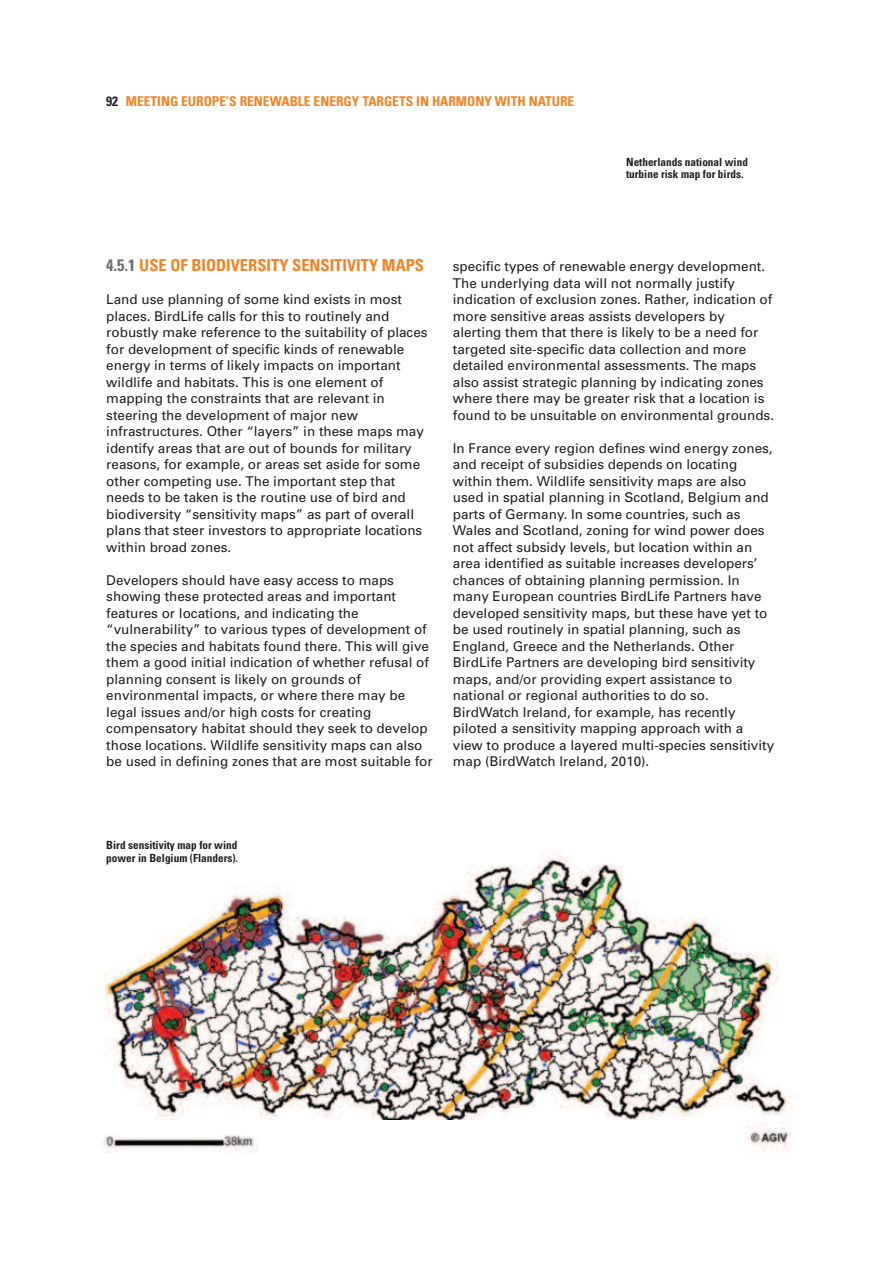
<style>
.page{position:relative;width:893px;height:1263px;background:#fff}
.page>*{position:absolute;margin:0;border:0;box-sizing:border-box;transform-origin:0 0}
.t1{font:700 condensed 16.5px "Univers";color:#f58220}
.t2{font:13.5px/16.5px "Univers";color:#231f20}
.t3{font:700 condensed 13.5px "Univers";color:#f58220}
.t4{font:700 condensed 11.25px/12.8px "Univers";color:#231f20}
.s1{color:#231f20}
.s2{color:#6c6d70}
</style>
<div class="page">
<img style="left:104px;top:852px;width:692px;height:268px">
<img style="left:103px;top:1120px;width:689px;height:32px">
<p class="t3" style="left:106px;top:97px;width:469px"><span class="s1">92</span> MEETING EUROPE’S RENEWABLE ENERGY TARGETS IN HARMONY WITH NATURE</p>
<p class="t4" style="left:626px;top:156px;width:123px">Netherlands national wind turbine risk map for birds.</p>
<p class="t1" style="left:106px;top:259px;width:319px"><span class="s2">4.5.1</span> USE OF BIODIVERSITY SENSITIVITY MAPS</p>
<p class="t2" style="left:106px;top:292px;width:323px">Land use planning of some kind exists in most places. BirdLife calls for this to routinely and robustly make reference to the suitability of places for development of specific kinds of renewable energy in terms of likely impacts on important wildlife and habitats. This is one element of mapping the constraints that are relevant in steering the development of major new infrastructures. Other “layers” in these maps may identify areas that are out of bounds for military reasons, for example, or areas set aside for some other competing use. The important step that needs to be taken is the routine use of bird and biodiversity “sensitivity maps” as part of overall plans that steer investors to appropriate locations within broad zones.</p>
<p class="t2" style="left:106px;top:573px;width:328px">Developers should have easy access to maps showing these protected areas and important features or locations, and indicating the “vulnerability” to various types of development of the species and habitats found there. This will give them a good initial indication of whether refusal of planning consent is likely on grounds of environmental impacts, or where there may be legal issues and/or high costs for creating compensatory habitat should they seek to develop those locations. Wildlife sensitivity maps can also be used in defining zones that are most suitable for</p>
<p class="t2" style="left:453px;top:259px;width:323px">specific types of renewable energy development.<br>The underlying data will not normally justify indication of exclusion zones. Rather, indication of more sensitive areas assists developers by alerting them that there is likely to be a need for targeted site-specific data collection and more detailed environmental assessments. The maps also assist strategic planning by indicating zones where there may be greater risk that a location is found to be unsuitable on environmental grounds.</p>
<p class="t2" style="left:453px;top:441px;width:323px">In France every region defines wind energy zones, and receipt of subsidies depends on locating within them. Wildlife sensitivity maps are also used in spatial planning in Scotland, Belgium and parts of Germany. In some countries, such as Wales and Scotland, zoning for wind power does not affect subsidy levels, but location within an area identified as suitable increases developers’ chances of obtaining planning permission. In many European countries BirdLife Partners have developed sensitivity maps, but these have yet to be used routinely in spatial planning, such as England, Greece and the Netherlands. Other BirdLife Partners are developing bird sensitivity maps, and/or providing expert assistance to national or regional authorities to do so.<br>BirdWatch Ireland, for example, has recently piloted a sensitivity mapping approach with a view to produce a layered multi-species sensitivity map (BirdWatch Ireland, 2010).</p>
<p class="t4" style="left:106px;top:839px;width:133px">Bird sensitivity map for wind power in Belgium (Flanders).</p>
</div>
